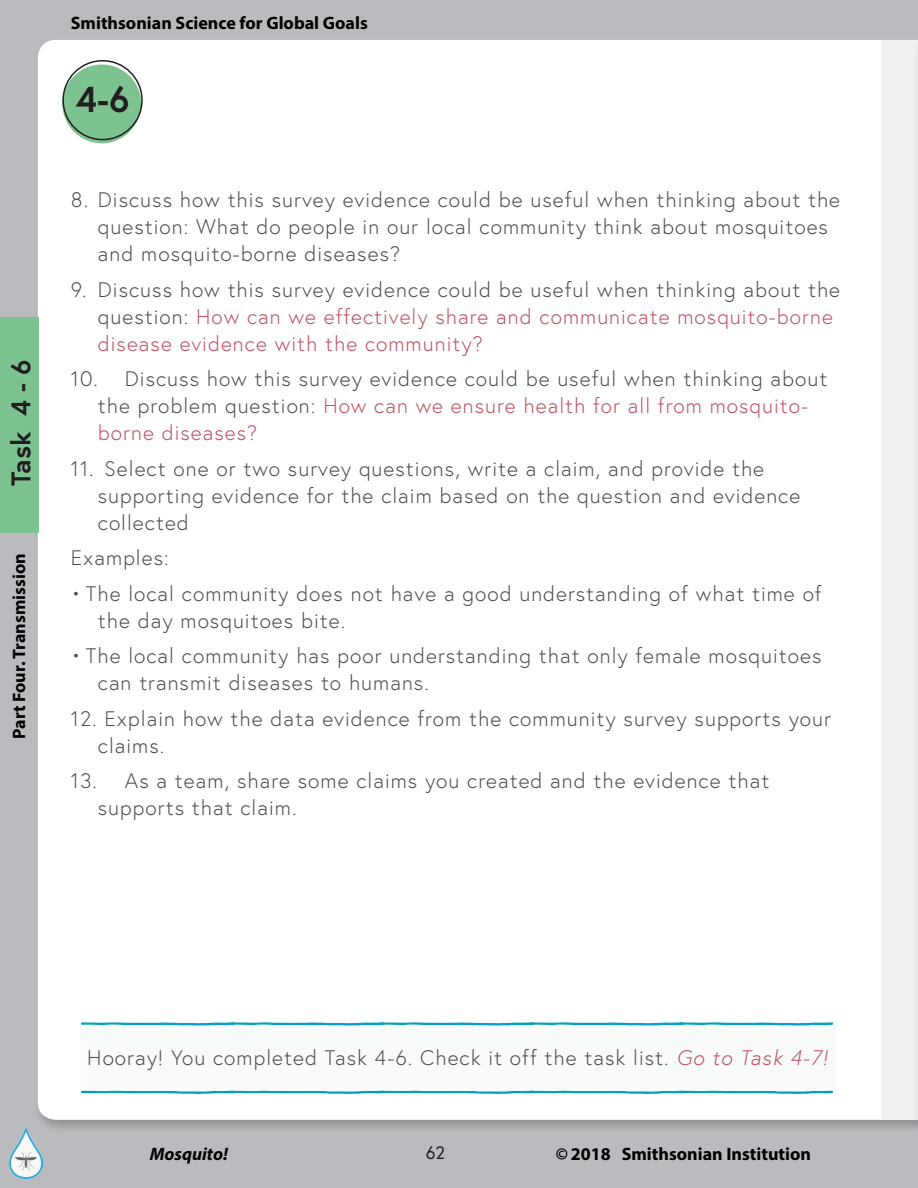
<style>
.page{position:relative;width:918px;height:1188px;background:#babbbe}
.page>*{position:absolute;margin:0;border:0;box-sizing:border-box;transform-origin:0 0}
.t1{font:700 36px "Europa";color:#231f20}
.t2{font:700 27px "Europa";color:#231f20}
.t3{font:300 21px/27px "Europa";letter-spacing:.05em;color:#4b4c4d}
.t4{font:300 21px/27px "Europa";letter-spacing:.05em;color:#be5062}
.t5{font:700 18px "Myriad Pro";color:#000}
.t6{font:italic 700 18px "Myriad Pro";color:#000}
.t7{font:18px "Europa";color:#231f20}
.s1{color:#4b4c4d}
.s2{color:#be5062}
.s3{font-style:italic;color:#be5062}
.s4{font-style:italic}
</style>
<div class="page">
<div style="left:38px;top:40px;width:844px;height:1080px;background:#fff"></div>
<div style="left:882px;top:40px;width:36px;height:1080px;background:#f0f0f1"></div>
<div style="left:913px;top:37px;width:5px;height:1097px;background:#ececed"></div>
<hr style="left:917px;top:40px;width:1px;height:1080px;background:#f0f0f1">
<div style="left:0;top:317px;width:39px;height:216px;background:#7dc391"></div>
<img style="left:9px;top:1127px;width:34px;height:51px">
<div style="left:62px;top:64px;width:79px;height:79px;background:#7dc391;border-radius:50%"></div>
<div style="left:62px;top:60px;width:81px;height:80px;border:2px solid #231f20;border-radius:50%"></div>
<div style="left:82px;top:1024px;width:754px;height:69px;background:#f8fbf9"></div>
<svg style="left:80px;top:1022px;width:754px;height:4px"></svg>
<svg style="left:80px;top:1090px;width:754px;height:5px"></svg>
<p class="t2" style="left:3px;top:486px;width:128px;rotate:-90deg">Task 4 - 6</p>
<p class="t5" style="left:7px;top:739px;width:187px;rotate:-90deg">Part Four. Transmission</p>
<p class="t5" style="left:71px;top:11px;width:299px">Smithsonian Science for Global Goals</p>
<h1 class="t1" style="left:76px;top:74px;width:55px">4-6</h1>
<p class="t3" style="left:98px;top:186px;width:744px;text-indent:-27px">8. Discuss how this survey evidence could be useful when thinking about the question: What do people in our local community think about mosquitoes and mosquito-borne diseases?</p>
<p class="t4" style="left:98px;top:275px;width:744px;text-indent:-27px"><span class="s1">9. Discuss how this survey evidence could be useful when thinking about the question:</span> How can we effectively share and communicate mosquito-borne disease evidence with the community?</p>
<p class="t3" style="left:98px;top:365px;width:731px;text-indent:-27px">10. Discuss how this survey evidence could be useful when thinking about the problem question: <span class="s2">How can we ensure health for all from mosquito&shy;borne diseases?</span></p>
<p class="t3" style="left:98px;top:455px;width:704px;text-indent:-27px">11. Select one or two survey questions, write a claim, and provide the supporting evidence for the claim based on the question and evidence collected</p>
<p class="t3" style="left:71px;top:544px;width:99px">Examples:</p>
<p class="t3" style="left:98px;top:580px;width:725px;text-indent:-27px">• The local community does not have a good understanding of what time of the day mosquitoes bite.</p>
<p class="t3" style="left:98px;top:642px;width:725px;text-indent:-27px">• The local community has poor understanding that only female mosquitoes can transmit diseases to humans.</p>
<p class="t3" style="left:98px;top:705px;width:735px;text-indent:-27px">12. Explain how the data evidence from the community survey supports your claims.</p>
<p class="t3" style="left:98px;top:767px;width:673px;text-indent:-27px">13. As a team, share some claims you created and the evidence that supports that claim.</p>
<p class="t3" style="left:87px;top:1044px;width:742px">Hooray! You completed Task 4-6. Check it off the task list. <span class="s3">Go to Task 4-7!</span></p>
<p class="t7" style="left:426px;top:1141px;width:21px">62</p>
<p class="t6" style="left:150px;top:1142px;width:80px">Mosquito!</p>
<p class="t5" style="left:555px;top:1142px;width:257px"><span class="s4">©</span> 2018 Smithsonian Institution</p>
</div>
